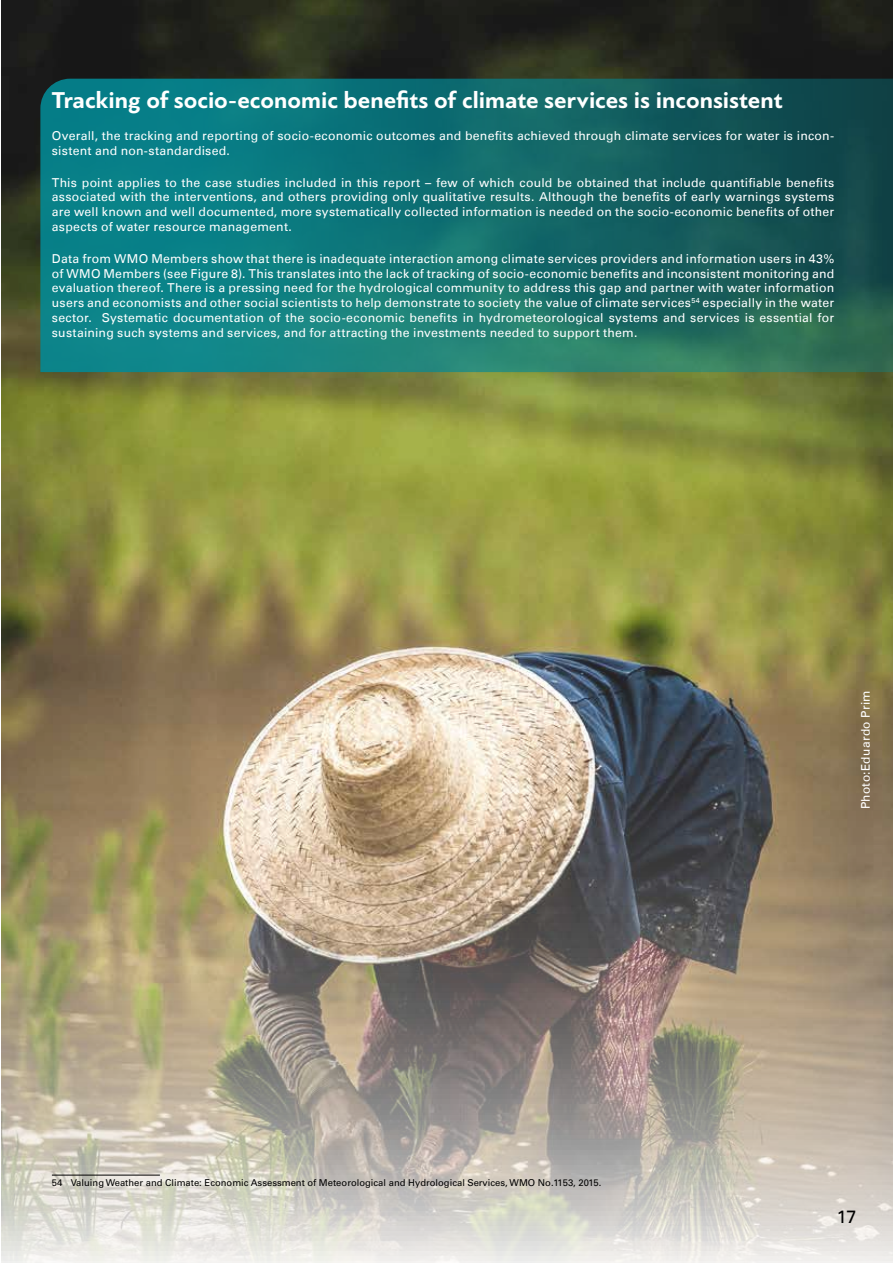
<style>
.page{position:relative;width:893px;height:1263px;background:#fff}
.page>*{position:absolute;margin:0;border:0;box-sizing:border-box;transform-origin:0 0}
.t1{font:700 24px "PF Bague Sans Pro";color:#fff}
.t2{font:18px "Univers LT";color:#000}
.t3{font:12.3px/14.7px "Univers LT";letter-spacing:.015em;color:#fff;text-align:justify}
.t4{font:12px "Univers LT";letter-spacing:.025em;color:#fff}
.t5{font:9.45px "Univers LTCYR 55 Roman";color:#000}
</style>
<div class="page">
<img style="left:1px;top:0;width:892px;height:1263px">
<svg style="left:40px;top:79px;width:853px;height:293px;background:#136f6e"></svg>
<hr style="left:52px;top:1175px;width:108px;height:1px;background:#000">
<h1 class="t1" style="left:52px;top:86px;width:732px">Tracking of socio-economic benefits of climate services is inconsistent</h1>
<p class="t3" style="left:52px;top:128px;width:784px">Overall, the tracking and reporting of socio-economic outcomes and benefits achieved through climate services for water is incon&shy;sistent and non-standardised.</p>
<p class="t3" style="left:52px;top:175px;width:784px">This point applies to the case studies included in this report – few of which could be obtained that include quantifiable benefits associated with the interventions, and others providing only qualitative results. Although the benefits of early warnings systems are well known and well documented, more systematically collected information is needed on the socio-economic benefits of other aspects of water resource management.</p>
<p class="t3" style="left:52px;top:251px;width:784px">Data from WMO Members show that there is inadequate interaction among climate services providers and information users in 43% of WMO Members (see Figure 8). This translates into the lack of tracking of socio-economic benefits and inconsistent monitoring and evaluation thereof. There is a pressing need for the hydrological community to address this gap and partner with water information users and economists and other social scientists to help demonstrate to society the value of climate services<sup>54</sup> especially in the water sector. Systematic documentation of the socio-economic benefits in hydrometeorological systems and services is essential for sustaining such systems and services, and for attracting the investments needed to support them.</p>
<p class="t4" style="left:858px;top:809px;width:121px;rotate:-90deg">Photo:Eduardo Prim</p>
<p class="t5" style="left:52px;top:1176px;width:551px">54 Valuing Weather and Climate: Economic Assessment of Meteorological and Hydrological Services, WMO No.1153, 2015.</p>
<h2 class="t2" style="left:837px;top:1205px;width:21px">17</h2>
</div>
